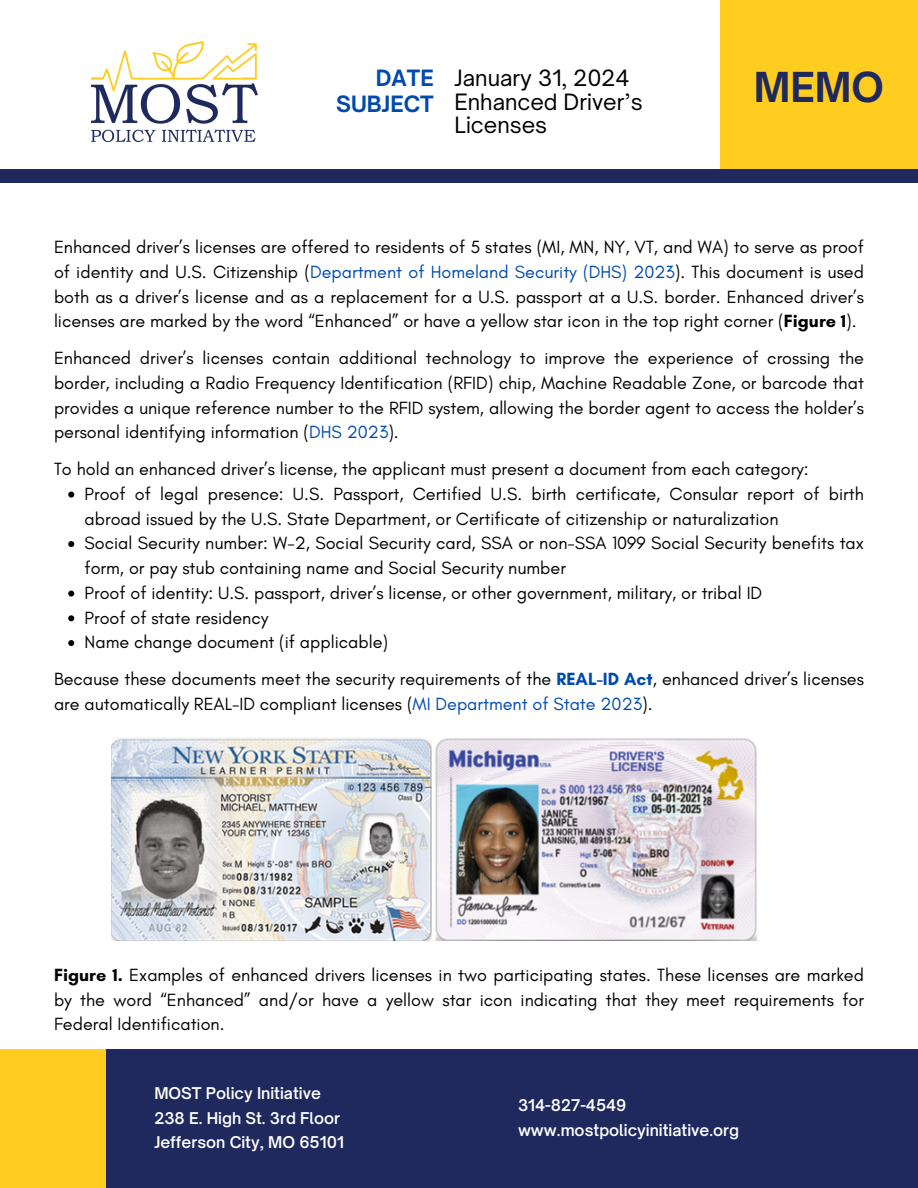
<style>
.page{position:relative;width:918px;height:1188px;background:#fff}
.page>*{position:absolute;margin:0;border:0;box-sizing:border-box;transform-origin:0 0}
.t1{font:700 39.45px "Open Sauce One";color:#1f295d}
.t2{font:21.45px/23.7px "Open Sauce One";color:#000}
.t3{font:700 21.45px "Open Sauce One";color:#004aad}
.t4{font:18px/24.8px "Glacial Indifference";color:#000;text-align:justify}
.t5{font:600 15.45px/24.3px "Open Sauce One";color:#fff}
.s1{color:#004aad}
.s2{font-weight:700}
.s3{font-weight:700;color:#004aad}
</style>
<div class="page">
<div style="left:0;top:1050px;width:106px;height:138px;background:#ffcd20"></div>
<div style="left:106px;top:1050px;width:812px;height:138px;background:#1f295d"></div>
<img style="left:92px;top:42px;width:165px;height:100px">
<div style="left:720px;top:0;width:198px;height:171px;background:#ffcd20"></div>
<div style="left:0;top:169px;width:918px;height:14px;background:#1f295d"></div>
<svg style="left:68px;top:492px;width:6px;height:6px"></svg>
<svg style="left:68px;top:541px;width:6px;height:6px"></svg>
<svg style="left:68px;top:591px;width:6px;height:6px"></svg>
<svg style="left:68px;top:615px;width:6px;height:6px"></svg>
<svg style="left:68px;top:640px;width:6px;height:6px"></svg>
<img style="left:112px;top:738px;width:644px;height:203px">
<h4 class="t3" style="left:376px;top:64px;width:59px">DATE</h4>
<h4 class="t3" style="left:336px;top:91px;width:99px">SUBJECT</h4>
<h4 class="t2" style="left:455px;top:66px;width:190px">January 31, 2024<br>Enhanced Driver’s<br>Licenses</h4>
<p class="t1" style="left:754px;top:63px;width:132px">MEMO</p>
<p class="t4" style="left:54px;top:234px;width:811px">Enhanced driver’s licenses are offered to residents of 5 states (MI, MN, NY, VT, and WA) to serve as proof of identity and U.S. Citizenship (<span class="s1">Department of Homeland Security (DHS) 2023</span>). This document is used both as a driver’s license and as a replacement for a U.S. passport at a U.S. border. Enhanced driver’s licenses are marked by the word “Enhanced” or have a yellow star icon in the top right corner (<span class="s2">Figure 1</span>).</p>
<h2 class="t4" style="left:54px;top:345px;width:811px">Enhanced driver’s licenses contain additional technology to improve the experience of crossing the border, including a Radio Frequency Identification (RFID) chip, Machine Readable Zone, or barcode that provides a unique reference number to the RFID system, allowing the border agent to access the holder’s personal identifying information (<span class="s1">DHS 2023</span>).</h2>
<h3 class="t4" style="left:54px;top:456px;width:756px">To hold an enhanced driver’s license, the applicant must present a document from each category:</h3>
<h2 class="t4" style="left:85px;top:481px;width:781px">Proof of legal presence: U.S. Passport, Certified U.S. birth certificate, Consular report of birth abroad issued by the U.S. State Department, or Certificate of citizenship or naturalization</h2>
<h4 class="t4" style="left:85px;top:531px;width:781px">Social Security number: W-2, Social Security card, SSA or non-SSA 1099 Social Security benefits tax form, or pay stub containing name and Social Security number</h4>
<h4 class="t4" style="left:85px;top:580px;width:679px">Proof of identity: U.S. passport, driver’s license, or other government, military, or tribal ID</h4>
<h4 class="t4" style="left:85px;top:605px;width:185px">Proof of state residency</h4>
<h4 class="t4" style="left:85px;top:630px;width:305px">Name change document (if applicable)</h4>
<h4 class="t4" style="left:54px;top:666px;width:812px">Because these documents meet the security requirements of the <span class="s3">REAL-ID Act</span>, enhanced driver’s licenses are automatically REAL-ID compliant licenses (<span class="s1">MI Department of State 2023</span>).</h4>
<p class="t4" style="left:54px;top:962px;width:812px"><span class="s2">Figure 1.</span> Examples of enhanced drivers licenses in two participating states. These licenses are marked by the word “Enhanced” and/or have a yellow star icon indicating that they meet requirements for Federal Identification.</p>
<p class="t5" style="left:154px;top:1081px;width:168px">MOST Policy Initiative</p>
<h4 class="t5" style="left:154px;top:1106px;width:187px">238 E. High St. 3rd Floor</h4>
<p class="t5" style="left:154px;top:1130px;width:191px">Jefferson City, MO 65101</p>
<p class="t5" style="left:518px;top:1093px;width:223px">314-827-4549 www.mostpolicyinitiative.org</p>
</div>
